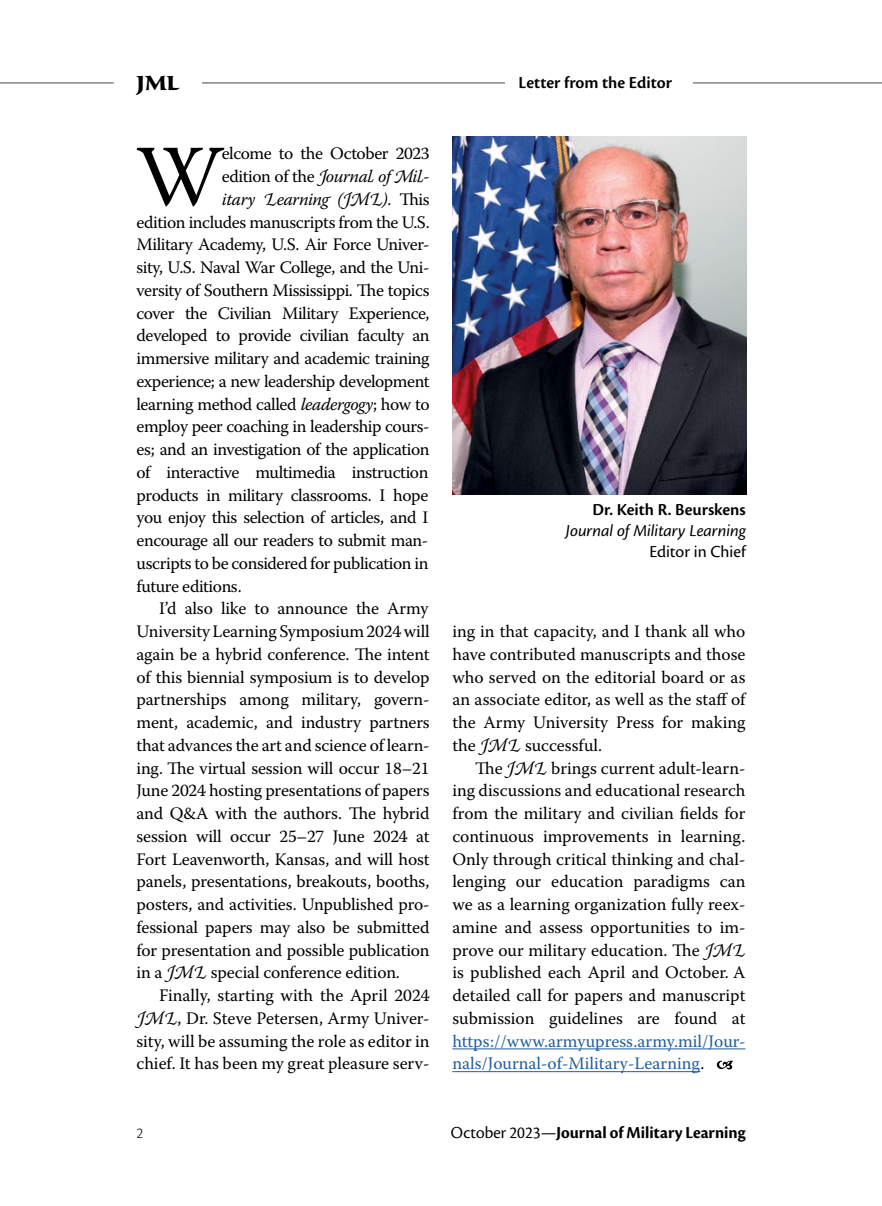
<style>
.page{position:relative;width:882px;height:1206px;background:#fff}
.page>*{position:absolute;margin:0;border:0;box-sizing:border-box;transform-origin:0 0}
.body-first{font:86.62px "Warnock Pro";color:#000}
.t1{font:900 21px "Sava Pro";color:#000}
.body{font:17.5px/22.8px "Warnock Pro";color:#000;text-align:justify}
.body-first-2{font:17.5px "Warnock Pro";letter-spacing:-.025em;color:#000}
.body-first-3{font:italic 17.5px "Warnock Pro";letter-spacing:-.025em;color:#000}
.t2{font:600 17.5px "Cronos Pro";color:#000}
.t3{font:17.5px "Cronos Pro Bold Disp";color:#000}
.t4{font:italic 17.5px "Cronos Pro";letter-spacing:-.005em;color:#000}
.t5{font:17.5px "Cronos Pro";color:#000}
.t6{font:300 15.75px "Cronos Pro";color:#000}
.s1{font-style:normal}
.s2{font-style:italic}
.s3{color:#215e9e}
.s4{font-family:"Cronos Pro Disp"}
</style>
<div class="page">
<hr style="left:203px;top:82px;width:301px;height:2px;background:#939598">
<hr style="left:694px;top:82px;width:187px;height:2px;background:#939598">
<hr style="left:0;top:82px;width:113px;height:2px;background:#939598">
<img style="left:452px;top:136px;width:295px;height:358px">
<hr style="left:452px;top:1048px;width:294px;height:1px;background:#215e9e">
<hr style="left:452px;top:1071px;width:249px;height:1px;background:#215e9e">
<svg style="left:717px;top:1060px;width:16px;height:9px"></svg>
<p class="t1" style="left:136px;top:68px;width:44px">JML</p>
<p class="t2" style="left:519px;top:72px;width:155px">Letter from the Editor</p>
<p class="body-first" style="left:136px;top:124px;width:90px">W</p>
<p class="body-first-2" style="left:222px;top:143px;width:209px">elcome to the October 2023</p>
<p class="body-first-3" style="left:222px;top:166px;width:209px"><span class="s1">edition of the</span> Journal of Mil-</p>
<p class="body-first-3" style="left:222px;top:188px;width:209px">itary Learning (JML)<span class="s1">. This</span></p>
<p class="body-first-2" style="left:137px;top:211px;width:295px">edition includes manuscripts from the U.S.</p>
<p class="body-first-2" style="left:137px;top:234px;width:295px">Military Academy, U.S. Air Force Univer-</p>
<p class="body-first-2" style="left:137px;top:257px;width:295px">sity, U.S. Naval War College, and the Uni-</p>
<p class="body-first-2" style="left:137px;top:279px;width:295px">versity of Southern Mississippi. The topics</p>
<p class="body-first-2" style="left:137px;top:302px;width:295px">cover the Civilian Military Experience,</p>
<p class="body-first-2" style="left:137px;top:325px;width:295px">developed to provide civilian faculty an</p>
<p class="body-first-2" style="left:137px;top:348px;width:295px">immersive military and academic training</p>
<p class="body-first-2" style="left:137px;top:370px;width:295px">experience; a new leadership development</p>
<p class="body-first-2" style="left:137px;top:393px;width:295px">learning method called <span class="s2">leadergogy</span>; how to</p>
<p class="body-first-2" style="left:137px;top:416px;width:295px">employ peer coaching in leadership cours-</p>
<p class="body-first-2" style="left:137px;top:439px;width:295px">es; and an investigation of the application</p>
<p class="body-first-2" style="left:137px;top:461px;width:293px">of interactive multimedia instruction</p>
<p class="body-first-2" style="left:137px;top:484px;width:293px">products in military classrooms. I hope</p>
<p class="body-first-2" style="left:137px;top:507px;width:293px">you enjoy this selection of articles, and I</p>
<p class="body-first-2" style="left:137px;top:530px;width:293px">encourage all our readers to submit man-</p>
<p class="body-first-2" style="left:137px;top:552px;width:293px">uscripts to be considered for publication in</p>
<p class="body-first-2" style="left:137px;top:575px;width:107px">future editions.</p>
<p class="body" style="left:136px;top:597px;width:295px;text-indent:23px">I’d also like to announce the Army University Learning Symposium 2024 will again be a hybrid conference. The intent of this biennial symposium is to develop partnerships among military, govern&shy;ment, academic, and industry partners that advances the art and science of learn&shy;ing. The virtual session will occur 18–21<br>June 2024 hosting presentations of papers and Q&amp;A with the authors. The hybrid session will occur 25–27 June 2024 at Fort Leavenworth, Kansas, and will host panels, presentations, breakouts, booths, posters, and activities. Unpublished pro&shy;fessional papers may also be submitted for presentation and possible publication in a <span class="s2">JML</span> special conference edition.</p>
<p class="body" style="left:136px;top:984px;width:295px;text-indent:23px">Finally, starting with the April 2024<br><span class="s2">JML</span>, Dr. Steve Petersen, Army Univer&shy;sity, will be assuming the role as editor in chief. It has been my great pleasure serv-</p>
<p class="t2" style="left:593px;top:499px;width:155px">Dr. Keith R. Beurskens</p>
<p class="t4" style="left:566px;top:520px;width:181px">Journal of Military Learning</p>
<p class="t5" style="left:649px;top:541px;width:98px">Editor in Chief</p>
<p class="body" style="left:452px;top:620px;width:295px">ing in that capacity, and I thank all who have contributed manuscripts and those who served on the editorial board or as an associate editor, as well as the staff of the Army University Press for making the <span class="s2">JML</span> successful.</p>
<p class="body" style="left:452px;top:756px;width:295px;text-indent:23px">The <span class="s2">JML</span> brings current adult-learn&shy;ing discussions and educational research from the military and civilian fields for continuous improvements in learning.<br>Only through critical thinking and chal&shy;lenging our education paradigms can we as a learning organization fully reex&shy;amine and assess opportunities to im&shy;prove our military education. The <span class="s2">JML </span>is published each April and October. A detailed call for papers and manuscript submission guidelines are found at <span class="s3">https://www.armyupress.army.mil/Jour&shy;nals/Journal-of-Military-Learning</span>.</p>
<p class="t6" style="left:136px;top:1124px;width:8px">2</p>
<p class="t3" style="left:451px;top:1122px;width:296px"><span class="s4">October 2023—</span>Journal of Military Learning</p>
</div>
